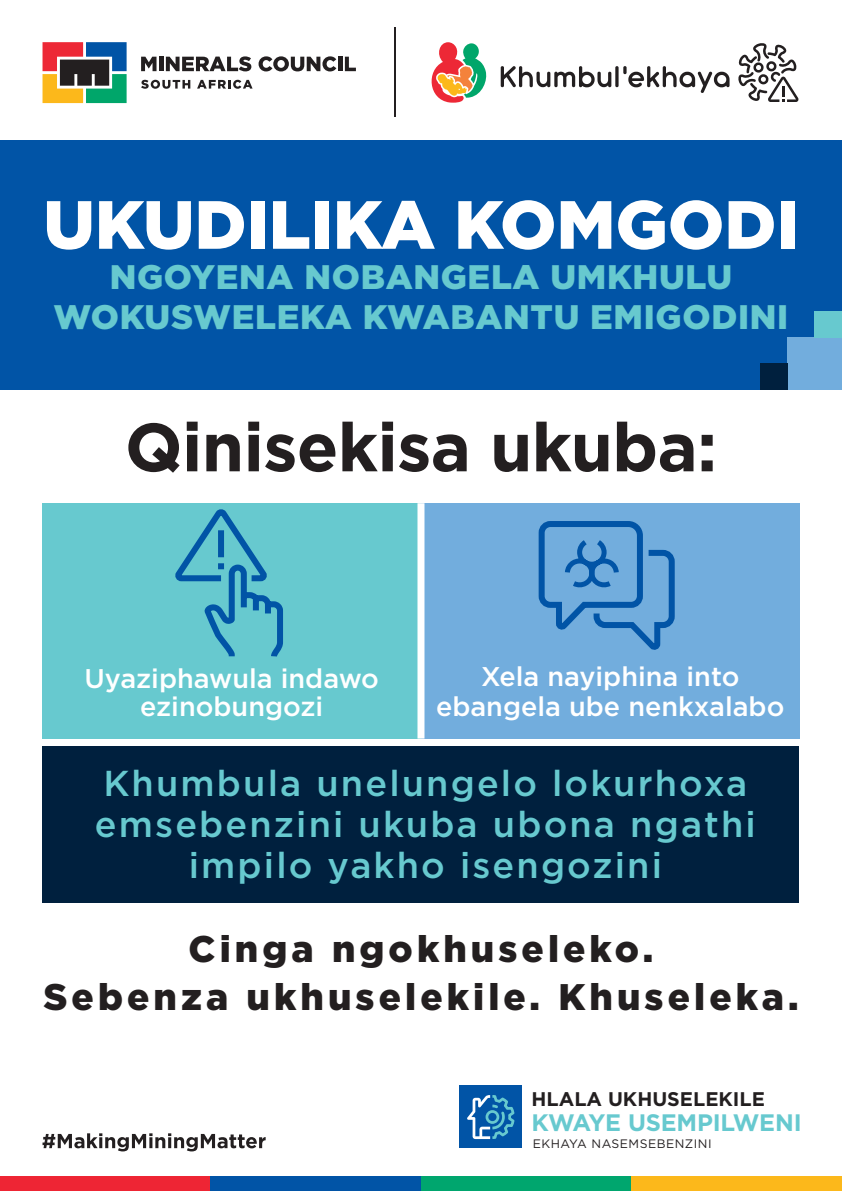
<style>
.page{position:relative;width:842px;height:1191px;background:#fff}
.page>*{position:absolute;margin:0;border:0;box-sizing:border-box;transform-origin:0 0}
.t1{font:900 68px "Gotham";color:#fff}
.t2{font:700 68px "Gotham";letter-spacing:-.01em;color:#231f20}
.t3{font:900 37px/47.7px "Gotham";letter-spacing:.11em;color:#231f20;text-align:center}
.t4{font:500 36px/41px "Gotham";letter-spacing:.06em;color:#67c9cf;text-align:center}
.t5{font:900 34px/40px "Gotham";letter-spacing:.02em;color:#67c9cf;text-align:center}
.t6{font:500 27px/28px "Gotham";color:#fff;text-align:center}
.t7{font:700 23.8px "Gotham";letter-spacing:-.01em;color:#67c9cf}
.t8{font:700 19.7px "Gotham";color:#231f20}
.t9{font:12.2px "Gotham";letter-spacing:.04em;color:#231f20}
</style>
<div class="page">
<div style="left:0;top:140px;width:842px;height:250px;background:#0154a6"></div>
<svg style="left:43px;top:42px;width:84px;height:61px;background:#787563"></svg>
<svg style="left:141px;top:57px;width:16px;height:14px"></svg>
<hr style="left:159px;top:57px;width:4px;height:14px;background:#231f20">
<svg style="left:166px;top:56px;width:85px;height:15px"></svg>
<svg style="left:259px;top:56px;width:77px;height:15px"></svg>
<hr style="left:338px;top:57px;width:4px;height:14px;background:#231f20">
<svg style="left:345px;top:57px;width:11px;height:14px"></svg>
<svg style="left:141px;top:80px;width:49px;height:9px"></svg>
<svg style="left:197px;top:80px;width:56px;height:9px"></svg>
<hr style="left:394px;top:28px;width:1px;height:89px;background:#231f20">
<svg style="left:501px;top:66px;width:228px;height:27px"></svg>
<svg style="left:431px;top:42px;width:56px;height:61px"></svg>
<svg style="left:738px;top:43px;width:60px;height:59px"></svg>
<svg style="left:43px;top:1133px;width:223px;height:18px"></svg>
<div style="left:0;top:1176px;width:210px;height:15px;background:#ee2534"></div>
<div style="left:210px;top:1176px;width:211px;height:15px;background:#0154a6"></div>
<div style="left:421px;top:1176px;width:210px;height:15px;background:#00a66e"></div>
<div style="left:631px;top:1176px;width:211px;height:15px;background:#fcb81b"></div>
<div style="left:787px;top:337px;width:55px;height:53px;background:#72addd"></div>
<div style="left:815px;top:311px;width:27px;height:26px;background:#67c9cf"></div>
<div style="left:760px;top:364px;width:27px;height:26px;background:#00203e"></div>
<div style="left:43px;top:503px;width:378px;height:235px;background:#67c9cf"></div>
<div style="left:421px;top:503px;width:378px;height:235px;background:#72addd"></div>
<div style="left:417px;top:503px;width:7px;height:235px;background:#fff"></div>
<div style="left:43px;top:746px;width:756px;height:156px;background:#00203e"></div>
<svg style="left:175px;top:510px;width:108px;height:147px"></svg>
<svg style="left:538px;top:521px;width:137px;height:129px"></svg>
<div style="left:459px;top:1085px;width:63px;height:63px;background:#0154a6"></div>
<svg style="left:467px;top:1095px;width:47px;height:44px"></svg>
<h1 class="t1" style="left:43px;top:178px;width:757px">UKUDILIKA KOMGODI</h1>
<p class="t5" style="left:54px;top:256px;width:736px">NGOYENA NOBANGELA UMKHULU<br>WOKUSWELEKA KWABANTU EMIGODINI</p>
<h1 class="t2" style="left:125px;top:402px;width:594px">Qinisekisa ukuba:</h1>
<p class="t6" style="left:84px;top:664px;width:296px">Uyaziphawula indawo ezinobungozi</p>
<p class="t6" style="left:436px;top:661px;width:350px;line-height:30px">Xela nayiphina into ebangela ube nenkxalabo</p>
<p class="t4" style="left:95px;top:762px;width:662px">Khumbula unelungelo lokurhoxa emsebenzini ukuba ubona ngathi impilo yakho isengozini</p>
<p class="t3" style="left:43px;top:924px;width:757px">Cinga ngokhuseleko.<br>Sebenza ukhuselekile. Khuseleka.</p>
<p class="t8" style="left:531px;top:1088px;width:235px">HLALA UKHUSELEKILE</p>
<p class="t7" style="left:531px;top:1108px;width:272px">KWAYE USEMPILWENI</p>
<p class="t9" style="left:533px;top:1136px;width:180px">EKHAYA NASEMSEBENZINI</p>
</div>
